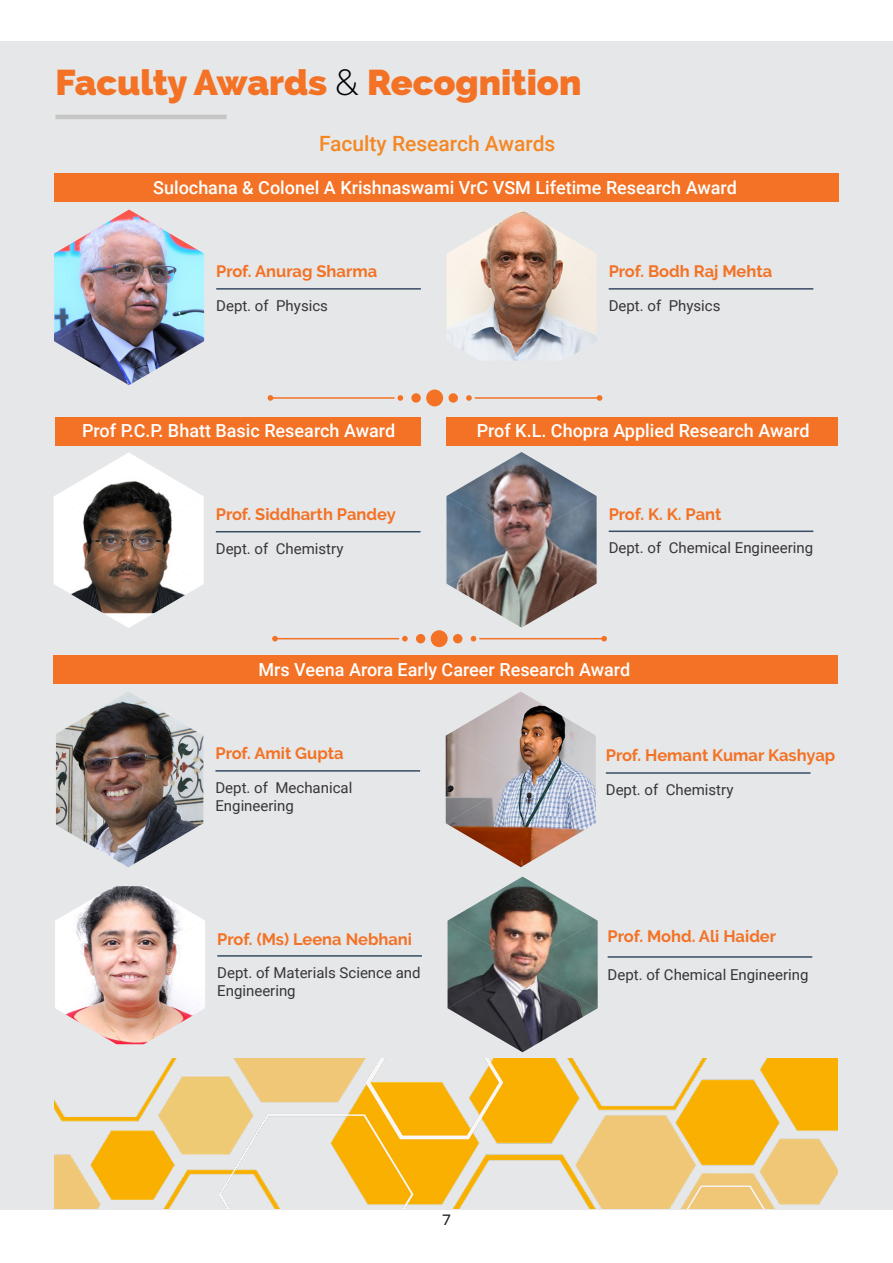
<style>
.page{position:relative;width:893px;height:1263px;background:#fff}
.page>*{position:absolute;margin:0;border:0;box-sizing:border-box;transform-origin:0 0}
.Sub_Title{font:800 36px "Raleway";color:#f37225}
.Text_Area{font:500 21px "Roboto";color:#f48723}
.Address{font:500 18px "Roboto";color:#fff}
.Name{font:700 16.5px "Raleway";color:#f37225}
.Job_Title{font:15px/18px "Roboto";color:#363539}
.t1{font:15px "Varela";color:#231f20}
.s1{font-weight:300;color:#000}
</style>
<div class="page">
<div style="left:0;top:41px;width:893px;height:1169px;background:#e6e7e9"></div>
<img style="left:54px;top:210px;width:150px;height:175px">
<hr style="left:216px;top:288px;width:205px;height:2px;background:#374c64">
<hr style="left:55px;top:115px;width:172px;height:4px;background:#c6c6c5">
<div style="left:54px;top:174px;width:785px;height:28px;background:#f37225"></div>
<img style="left:447px;top:210px;width:149px;height:151px">
<hr style="left:609px;top:288px;width:204px;height:2px;background:#374c64">
<img style="left:54px;top:453px;width:150px;height:175px">
<hr style="left:216px;top:531px;width:204px;height:1px;background:#374c64">
<div style="left:55px;top:417px;width:365px;height:28px;background:#f37225"></div>
<img style="left:446px;top:452px;width:151px;height:176px">
<hr style="left:609px;top:530px;width:204px;height:2px;background:#374c64">
<div style="left:446px;top:417px;width:392px;height:28px;background:#f37225"></div>
<hr style="left:269px;top:397px;width:126px;height:2px;background:#f37225">
<svg style="left:411px;top:393px;width:10px;height:10px"></svg>
<svg style="left:398px;top:395px;width:5px;height:6px"></svg>
<div style="left:426px;top:389px;width:17px;height:17px;background:#f37225;border-radius:50%"></div>
<hr style="left:475px;top:397px;width:125px;height:2px;background:#f37225">
<div style="left:448px;top:393px;width:10px;height:10px;background:#f37225;border-radius:50%"></div>
<svg style="left:466px;top:395px;width:6px;height:6px"></svg>
<svg style="left:268px;top:395px;width:5px;height:6px"></svg>
<svg style="left:597px;top:395px;width:5px;height:6px"></svg>
<img style="left:56px;top:692px;width:147px;height:175px">
<hr style="left:215px;top:770px;width:205px;height:2px;background:#374c64">
<div style="left:53px;top:656px;width:785px;height:28px;background:#f37225"></div>
<img style="left:446px;top:692px;width:150px;height:175px">
<hr style="left:606px;top:772px;width:204px;height:2px;background:#374c64">
<hr style="left:274px;top:638px;width:125px;height:1px;background:#f37225">
<div style="left:416px;top:634px;width:9px;height:9px;background:#f37225;border-radius:50%"></div>
<svg style="left:402px;top:636px;width:6px;height:5px"></svg>
<div style="left:431px;top:630px;width:17px;height:17px;background:#f37225;border-radius:50%"></div>
<hr style="left:479px;top:638px;width:126px;height:1px;background:#f37225">
<div style="left:453px;top:634px;width:9px;height:9px;background:#f37225;border-radius:50%"></div>
<svg style="left:471px;top:636px;width:5px;height:5px"></svg>
<svg style="left:272px;top:636px;width:6px;height:5px"></svg>
<svg style="left:601px;top:636px;width:6px;height:5px"></svg>
<img style="left:55px;top:886px;width:150px;height:158px">
<hr style="left:217px;top:955px;width:205px;height:2px;background:#374c64">
<img style="left:448px;top:876px;width:150px;height:176px">
<hr style="left:608px;top:956px;width:204px;height:2px;background:#374c64">
<img style="left:54px;top:1058px;width:784px;height:151px">
<p class="Sub_Title" style="left:55px;top:62px;width:527px">Faculty Awards <span class="s1">&amp;</span> Recognition</p>
<p class="Text_Area" style="left:319px;top:129px;width:238px">Faculty Research Awards</p>
<p class="Address" style="left:153px;top:175px;width:585px">Sulochana &amp; Colonel A Krishnaswami VrC VSM Lifetime Research Award</p>
<p class="Name" style="left:216px;top:262px;width:163px">Prof. Anurag Sharma</p>
<p class="Job_Title" style="left:216px;top:296px;width:113px">Dept. of Physics</p>
<p class="Address" style="left:82px;top:418px;width:315px">Prof P.C.P. Bhatt Basic Research Award</p>
<p class="Name" style="left:216px;top:505px;width:182px">Prof. Siddharth Pandey</p>
<p class="Job_Title" style="left:216px;top:539px;width:129px">Dept. of Chemistry</p>
<p class="Name" style="left:609px;top:262px;width:165px">Prof. Bodh Raj Mehta</p>
<p class="Job_Title" style="left:609px;top:296px;width:113px">Dept. of Physics</p>
<p class="Address" style="left:477px;top:418px;width:334px">Prof K.L. Chopra Applied Research Award</p>
<p class="Name" style="left:609px;top:505px;width:114px">Prof. K. K. Pant</p>
<p class="Job_Title" style="left:609px;top:538px;width:206px">Dept. of Chemical Engineering</p>
<p class="Address" style="left:258px;top:657px;width:373px">Mrs Veena Arora Early Career Research Award</p>
<p class="Name" style="left:215px;top:744px;width:130px">Prof. Amit Gupta</p>
<p class="Job_Title" style="left:215px;top:778px;width:138px">Dept. of Mechanical<br>Engineering</p>
<p class="Name" style="left:217px;top:929px;width:196px">Prof. (Ms) Leena Nebhani</p>
<p class="Job_Title" style="left:217px;top:963px;width:205px">Dept. of Materials Science and<br>Engineering</p>
<p class="t1" style="left:442px;top:1210px;width:11px">7</p>
<p class="Name" style="left:606px;top:745px;width:231px">Prof. Hemant Kumar Kashyap</p>
<p class="Job_Title" style="left:606px;top:780px;width:129px">Dept. of Chemistry</p>
<p class="Name" style="left:608px;top:927px;width:170px">Prof. Mohd. Ali Haider</p>
<p class="Job_Title" style="left:608px;top:965px;width:202px">Dept. of Chemical Engineering</p>
</div>
